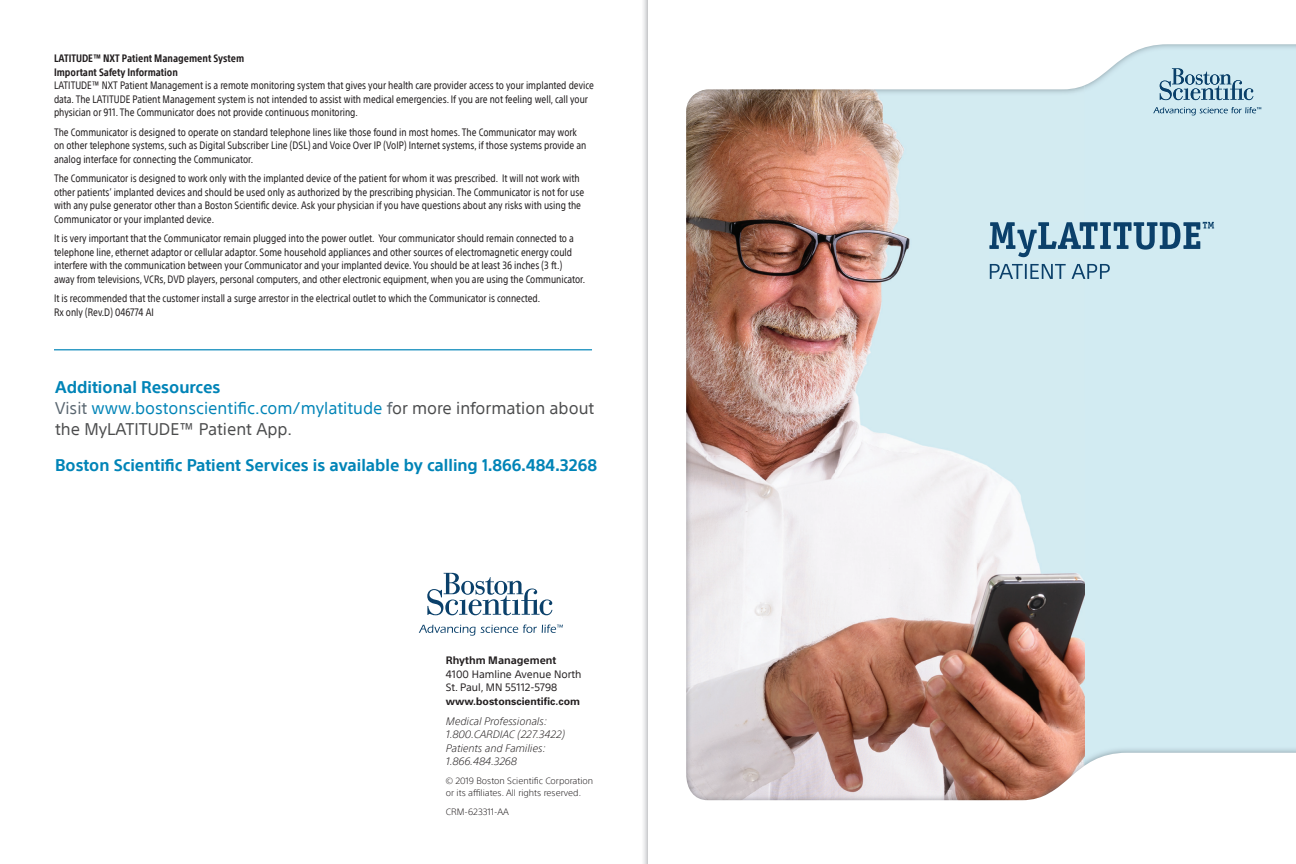
<style>
.page{position:relative;width:1296px;height:864px;background:#fff}
.page>*{position:absolute;margin:0;border:0;box-sizing:border-box;transform-origin:0 0}
.t1{font:16.5px/21px "SST";color:#4b4c4d}
.t2{font:700 16.5px "SST";color:#0084b7}
.t3{font:condensed 10.5px/13.5px "SST";color:#231f20}
.t4{font:italic 300 10.5px/13.5px "SST";color:#231f20}
.t5{font:700 condensed 10.5px/13.5px "SST";color:#231f20}
.t6{font:10.5px/13.5px "SST";color:#231f20}
.t7{font:700 10.5px "Univers";color:#231f20}
.t8{font:700 10.5px "SST";color:#231f20}
.t9{font:300 9px/12px "SST";color:#231f20}
.s1{font-weight:700;color:#0084b7}
.s2{color:#5a6670}
.s3{color:#0084b7}
.s4{font-stretch:condensed}
</style>
<div class="page">
<img style="left:643px;top:50px;width:5px;height:814px">
<img style="left:686px;top:44px;width:610px;height:757px">
<hr style="left:54px;top:349px;width:538px;height:1px;background:#0084b7">
<svg style="left:427px;top:573px;width:125px;height:42px"></svg>
<svg style="left:419px;top:625px;width:144px;height:11px"></svg>
<p class="t5" style="left:54px;top:52px;width:192px">LATITUDE™ NXT Patient Management System<br>Important Safety Information</p>
<p class="t3" style="left:54px;top:78px;width:541px">LATITUDE™ NXT Patient Management is a remote monitoring system that gives your health care provider access to your implanted device data. The LATITUDE Patient Management system is not intended to assist with medical emergencies. If you are not feeling well, call your physician or 911. The Communicator does not provide continuous monitoring.</p>
<p class="t3" style="left:54px;top:125px;width:534px">The Communicator is designed to operate on standard telephone lines like those found in most homes. The Communicator may work on other telephone systems, such as Digital Subscriber Line (DSL) and Voice Over IP (VoIP) Internet systems, if those systems provide an analog interface for connecting the Communicator.</p>
<p class="t3" style="left:54px;top:172px;width:532px">The Communicator is designed to work only with the implanted device of the patient for whom it was prescribed. It will not work with other patients’ implanted devices and should be used only as authorized by the prescribing physician. The Communicator is not for use with any pulse generator other than a Boston Scientific device. Ask your physician if you have questions about any risks with using the Communicator or your implanted device.</p>
<p class="t3" style="left:54px;top:232px;width:533px">It is very important that the Communicator remain plugged into the power outlet. Your communicator should remain connected to a telephone line, ethernet adaptor or cellular adaptor. Some household appliances and other sources of electromagnetic energy could interfere with the communication between your Communicator and your implanted device. You should be at least 36 inches (3 ft.) away from televisions, VCRs, DVD players, personal computers, and other electronic equipment, when you are using the Communicator.</p>
<p class="t3" style="left:54px;top:292px;width:488px">It is recommended that the customer install a surge arrestor in the electrical outlet to which the Communicator is connected.<br>Rx only (Rev.D) 046774 AI</p>
<h1 class="t1" style="left:55px;top:377px;width:541px"><span class="s1">Additional Resources<br></span><span class="s2">Visit</span> <span class="s3">www.bostonscientific.com/mylatitude</span> <span class="s2">f</span>or more information about the MyLATITUDE™ Patient App.</h1>
<h1 class="t2" style="left:55px;top:456px;width:544px">Boston Scientific Patient Services is available by calling <span class="s4">1</span>.866.484.3268</h1>
<p class="t8" style="left:446px;top:654px;width:112px">Rhythm Management</p>
<p class="t6" style="left:446px;top:667px;width:137px">4100 Hamline Avenue North<br>St. Paul, MN 55112-5798</p>
<p class="t7" style="left:446px;top:695px;width:136px">www.bostonscientific.com</p>
<p class="t4" style="left:446px;top:714px;width:120px">Medical Professionals:<br>1.800.CARDIAC (227.3422)<br>Patients and Families:<br>1.866.484.3268</p>
<p class="t9" style="left:446px;top:775px;width:149px">© 2019 Boston Scientific Corporation or its affiliates. All rights reserved.</p>
<p class="t9" style="left:446px;top:806px;width:65px">CRM-623311-AA</p>
</div>
